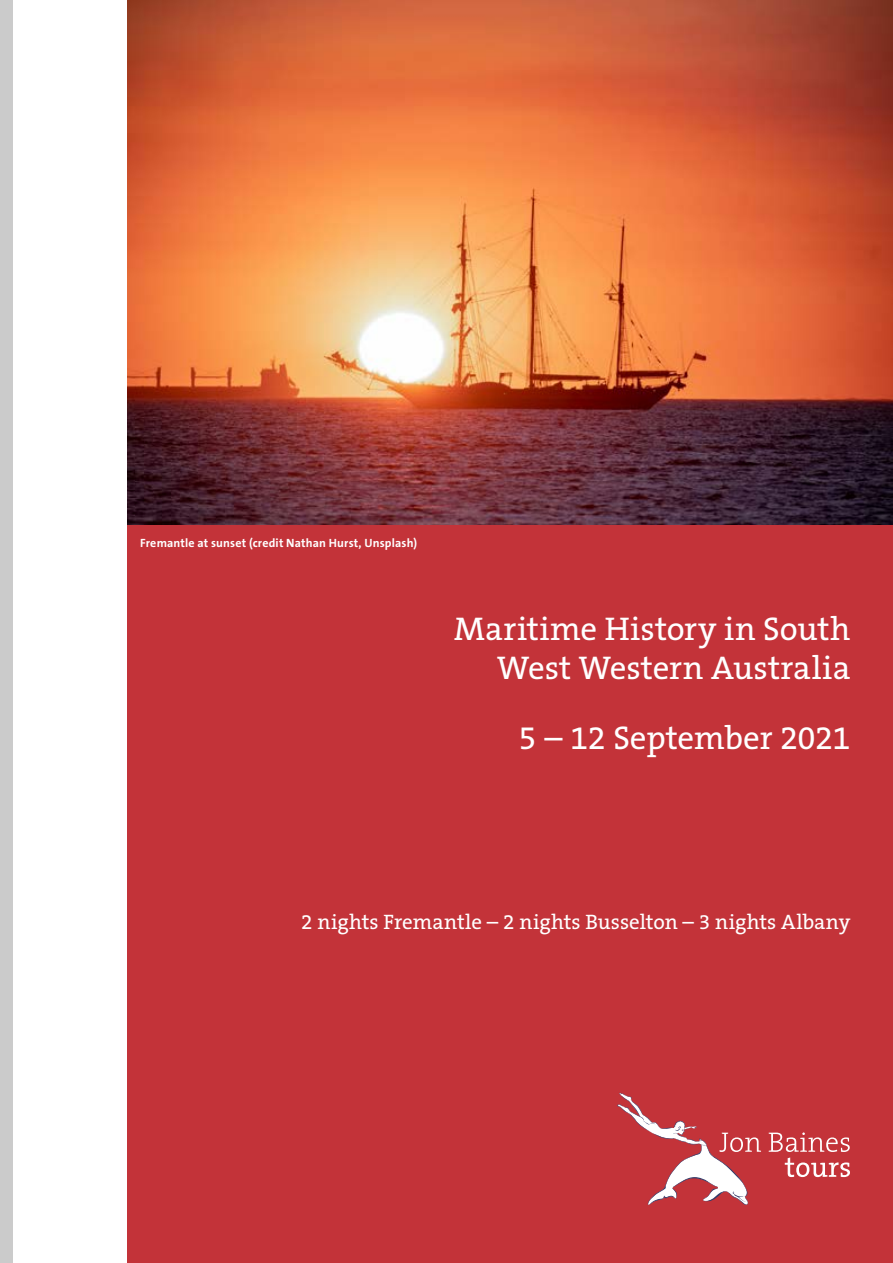
<style>
.page{position:relative;width:893px;height:1263px;background:#fff}
.page>*{position:absolute;margin:0;border:0;box-sizing:border-box;transform-origin:0 0}
.t1{font:33px/39.6px "The Serif B5 Plain";letter-spacing:-.005em;color:#fff;text-align:right}
.t2{font:21px "The Serif B5 Plain";color:#fff}
.t3{font:700 12px "The Sans B7";letter-spacing:.01em;color:#fff}
</style>
<div class="page">
<div style="left:128px;top:502px;width:765px;height:761px;background:#c33339"></div>
<svg style="left:617px;top:1093px;width:144px;height:112px"></svg>
<svg style="left:769px;top:1132px;width:81px;height:45px"></svg>
<img style="left:128px;top:0;width:765px;height:524px">
<div style="left:0;top:0;width:13px;height:1263px;background:#cbcbcb"></div>
<p class="t3" style="left:140px;top:536px;width:278px">Fremantle at sunset (credit Nathan Hurst, Unsplash)</p>
<p class="t1" style="left:454px;top:610px;width:398px">Maritime History in South<br>West Western Australia</p>
<p class="t1" style="left:519px;top:719px;width:333px">5 – 12 September 2021</p>
<p class="t2" style="left:301px;top:911px;width:551px">2 nights Fremantle – 2 nights Busselton – 3 nights Albany</p>
</div>
